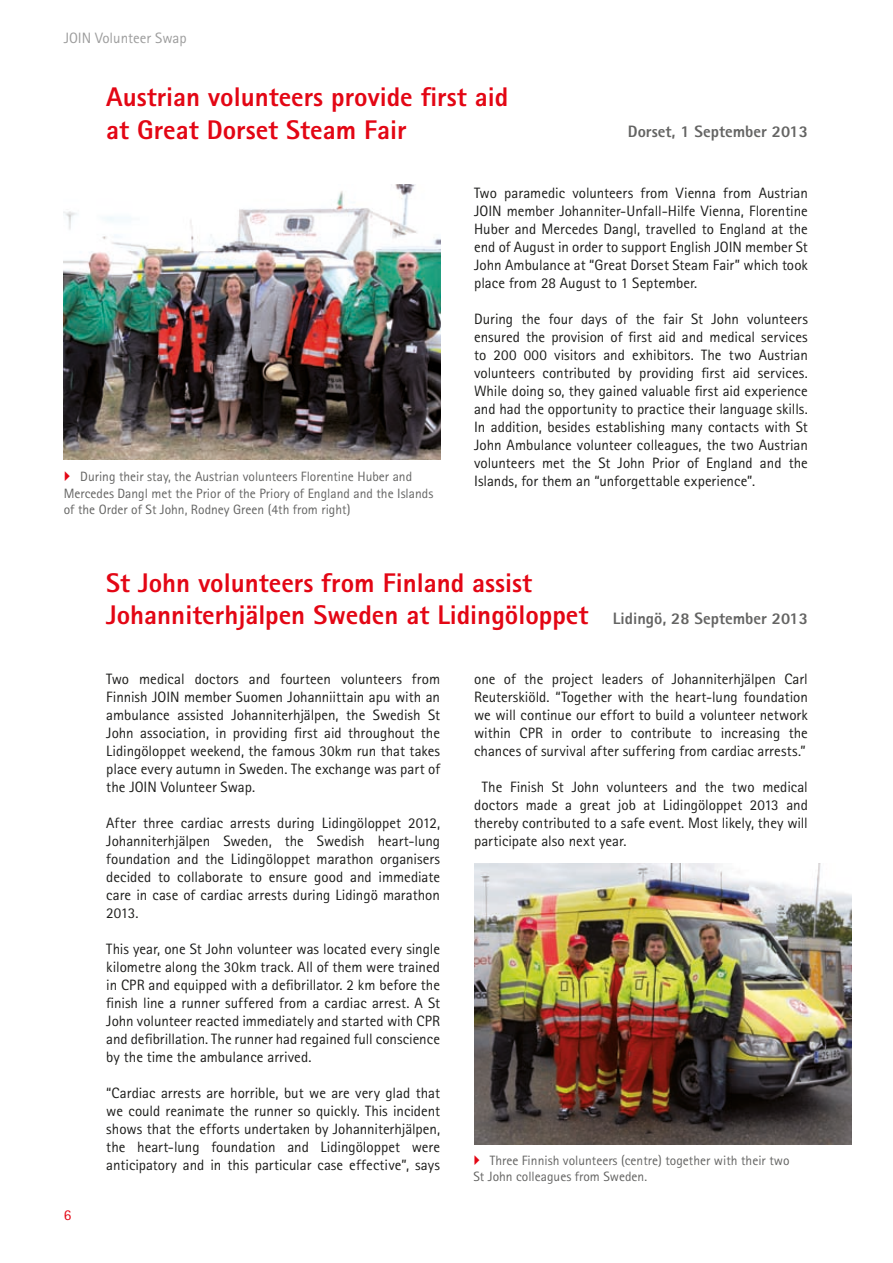
<style>
.page{position:relative;width:893px;height:1263px;background:#fff}
.page>*{position:absolute;margin:0;border:0;box-sizing:border-box;transform-origin:0 0}
.t1{font:800 27px/32.4px "Rotis Sans Serif";color:#e30614}
.t2{font:800 16.5px "Rotis Sans Serif";color:#646463}
.t3{font:15px/18px "Rotis Sans Serif";color:#1d1d1b;text-align:justify}
.t4{font:15px "Rotis Sans Serif";color:#9d9d9d}
.t5{font:15px "Rotis Sans Serif";color:#e30614}
.t6{font:13.5px/16.2px "Rotis Sans Serif";color:#646463}
</style>
<div class="page">
<img style="left:474px;top:863px;width:377px;height:282px">
<img style="left:64px;top:184px;width:377px;height:275px">
<p class="t4" style="left:64px;top:29px;width:125px">JOIN Volunteer Swap</p>
<h1 class="t1" style="left:106px;top:80px;width:403px">Austrian volunteers provide first aid at Great Dorset Steam Fair</h1>
<p class="t2" style="left:628px;top:121px;width:181px">Dorset, 1 September 2013</p>
<p class="t6" style="left:64px;top:469px;width:371px;text-indent:16px">During their stay, the Austrian volunteers Florentine Huber and<br>Mercedes Dangl met the Prior of the Priory of England and the Islands of the Order of St John, Rodney Green (4th from right)</p>
<p class="t3" style="left:474px;top:184px;width:335px">Two paramedic volunteers from Vienna from Austrian JOIN member Johanniter-Unfall-Hilfe Vienna, Florentine Huber and Mercedes Dangl, travelled to England at the end of August in order to support English JOIN member St John Ambulance at “Great Dorset Steam Fair” which took place from 28 August to 1 September.</p>
<p class="t3" style="left:474px;top:310px;width:335px">During the four days of the fair St John volunteers ensured the provision of first aid and medical services to 200 000 visitors and exhibitors. The two Austrian volunteers contributed by providing first aid services.<br>While doing so, they gained valuable first aid experience and had the opportunity to practice their language skills.<br>In addition, besides establishing many contacts with St John Ambulance volunteer colleagues, the two Austrian volunteers met the St John Prior of England and the Islands, for them an “unforgettable experience”.</p>
<h1 class="t1" style="left:106px;top:566px;width:483px">St John volunteers from Finland assist<br>Johanniterhjälpen Sweden at Lidingöloppet</h1>
<p class="t2" style="left:613px;top:608px;width:196px">Lidingö, 28 September 2013</p>
<p class="t5" style="left:64px;top:1206px;width:9px">6</p>
<p class="t3" style="left:106px;top:670px;width:335px">Two medical doctors and fourteen volunteers from Finnish JOIN member Suomen Johanniittain apu with an ambulance assisted Johanniterhjälpen, the Swedish St John association, in providing first aid throughout the Lidingöloppet weekend, the famous 30km run that takes place every autumn in Sweden. The exchange was part of the JOIN Volunteer Swap.</p>
<p class="t3" style="left:106px;top:814px;width:335px">After three cardiac arrests during Lidingöloppet 2012, Johanniterhjälpen Sweden, the Swedish heart-lung foundation and the Lidingöloppet marathon organisers decided to collaborate to ensure good and immediate care in case of cardiac arrests during Lidingö marathon 2013.</p>
<p class="t3" style="left:106px;top:940px;width:335px">This year, one St John volunteer was located every single kilometre along the 30km track. All of them were trained in CPR and equipped with a defibrillator. 2 km before the finish line a runner suffered from a cardiac arrest. A St John volunteer reacted immediately and started with CPR and defibrillation. The runner had regained full conscience by the time the ambulance arrived.</p>
<p class="t3" style="left:106px;top:1084px;width:335px">“Cardiac arrests are horrible, but we are very glad that we could reanimate the runner so quickly. This incident shows that the efforts undertaken by Johanniterhjälpen, the heart-lung foundation and Lidingöloppet were anticipatory and in this particular case effective”, says</p>
<p class="t3" style="left:474px;top:670px;width:335px">one of the project leaders of Johanniterhjälpen Carl Reuterskiöld. “Together with the heart-lung foundation we will continue our effort to build a volunteer network within CPR in order to contribute to increasing the chances of survival after suffering from cardiac arrests.”</p>
<p class="t3" style="left:474px;top:778px;width:335px;text-indent:8px">The Finish St John volunteers and the two medical doctors made a great job at Lidingöloppet 2013 and thereby contributed to a safe event. Most likely, they will participate also next year.</p>
<p class="t6" style="left:473px;top:1152px;width:318px;text-indent:16px">Three Finnish volunteers (centre) together with their two<br>St John colleagues from Sweden.</p>
</div>
